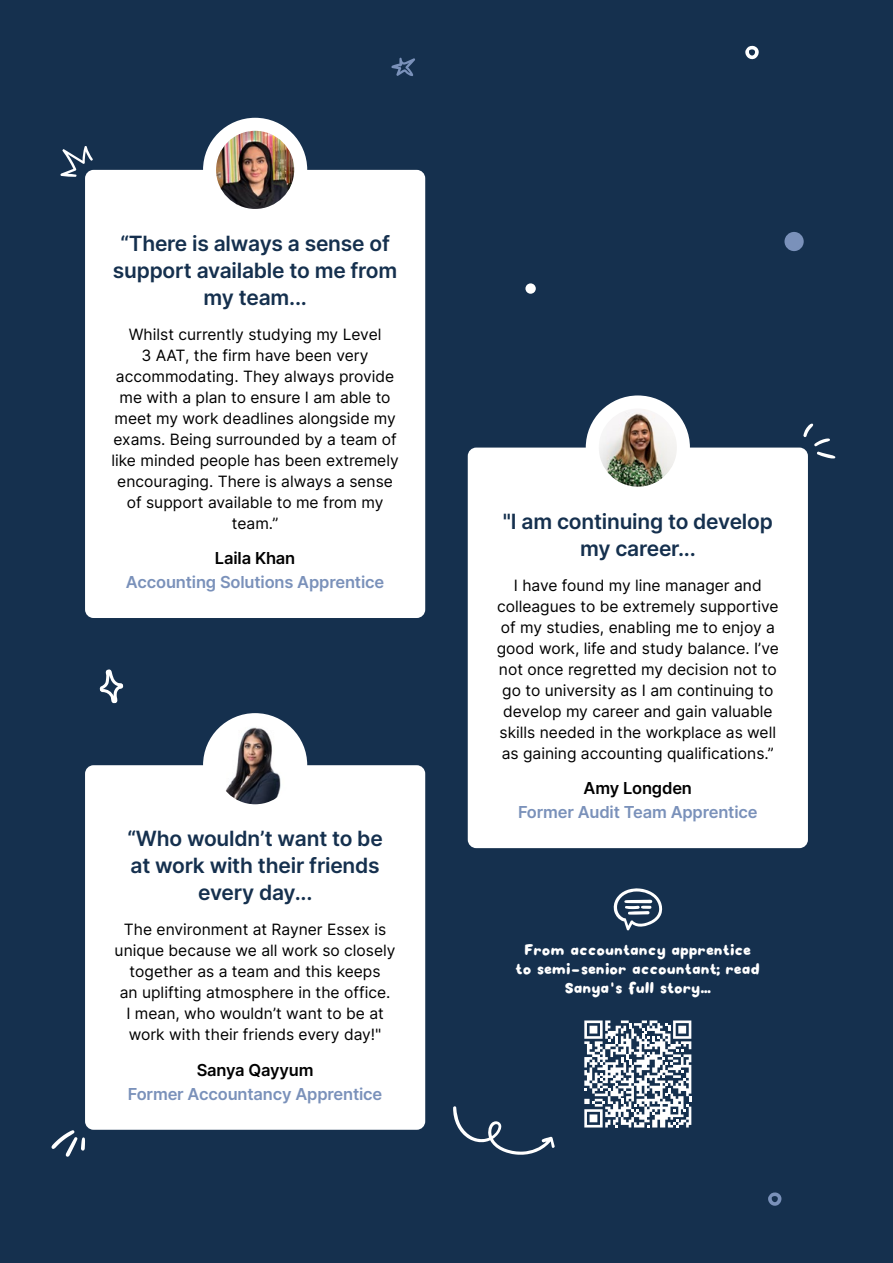
<style>
.page{position:relative;width:893px;height:1263px;background:#15304e}
.page>*{position:absolute;margin:0;border:0;box-sizing:border-box;transform-origin:0 0}
.t1{font:600 21px/27px "Inter";letter-spacing:-.01em;color:#15304e;text-align:center}
.t2{font:600 16.5px "Inter";letter-spacing:-.01em;color:#7a91ba}
.t3{font:600 16.5px "Inter";letter-spacing:-.01em;color:#000}
.t4{font:15.6px/21px "Inter";color:#000;text-align:center}
.t5{font:14.25px/18.8px "Hegel Pro";letter-spacing:-.05em;color:#fff;text-align:center}
</style>
<div class="page">
<div style="left:85px;top:170px;width:340px;height:448px;background:#fff;border-radius:9px"></div>
<div style="left:203px;top:118px;width:104px;height:104px;background:#fff;border-radius:50%"></div>
<img style="left:216px;top:131px;width:78px;height:78px;border-radius:39px">
<div style="left:85px;top:765px;width:340px;height:365px;background:#fff;border-radius:9px"></div>
<div style="left:203px;top:713px;width:104px;height:104px;background:#fff;border-radius:50%"></div>
<img style="left:216px;top:726px;width:78px;height:78px;border-radius:39px">
<div style="left:468px;top:448px;width:340px;height:400px;background:#fff;border-radius:9px"></div>
<div style="left:586px;top:395px;width:104px;height:105px;background:#fff;border-radius:50%"></div>
<img style="left:599px;top:408px;width:78px;height:79px;border-radius:39px">
<div style="left:784px;top:232px;width:20px;height:19px;background:#7a91ba;border-radius:50%"></div>
<svg style="left:60px;top:146px;width:33px;height:31px"></svg>
<svg style="left:453px;top:1106px;width:102px;height:49px"></svg>
<svg style="left:584px;top:1020px;width:107px;height:107px"></svg>
<svg style="left:613px;top:888px;width:50px;height:43px"></svg>
<svg style="left:803px;top:423px;width:33px;height:36px"></svg>
<svg style="left:51px;top:1130px;width:34px;height:27px"></svg>
<div style="left:525px;top:283px;width:11px;height:11px;background:#fff;border-radius:50%"></div>
<svg style="left:745px;top:45px;width:14px;height:15px"></svg>
<svg style="left:768px;top:1192px;width:14px;height:14px"></svg>
<svg style="left:391px;top:57px;width:24px;height:19px"></svg>
<svg style="left:99px;top:669px;width:25px;height:34px"></svg>
<h1 class="t1" style="left:113px;top:229px;width:286px">“There is always a sense of support available to me from my team...</h1>
<p class="t4" style="left:111px;top:323px;width:289px">Whilst currently studying my Level<br>3 AAT, the firm have been very accommodating. They always provide me with a plan to ensure I am able to meet my work deadlines alongside my exams. Being surrounded by a team of like minded people has been extremely encouraging. There is always a sense of support available to me from my team.”</p>
<p class="t3" style="left:215px;top:546px;width:82px">Laila Khan</p>
<p class="t2" style="left:126px;top:570px;width:260px">Accounting Solutions Apprentice</p>
<h1 class="t1" style="left:127px;top:825px;width:257px">“Who wouldn’t want to be at work with their friends every day...</h1>
<p class="t4" style="left:115px;top:919px;width:282px">The environment at Rayner Essex is unique because we all work so closely together as a team and this keeps<br>an uplifting atmosphere in the office.<br>I mean, who wouldn’t want to be at work with their friends every day!"</p>
<p class="t3" style="left:197px;top:1058px;width:118px">Sanya Qayyum</p>
<p class="t2" style="left:128px;top:1082px;width:256px">Former Accountancy Apprentice</p>
<h1 class="t1" style="left:503px;top:507px;width:272px">"I am continuing to develop my career...</h1>
<p class="t4" style="left:497px;top:574px;width:283px">I have found my line manager and colleagues to be extremely supportive of my studies, enabling me to enjoy a good work, life and study balance. I’ve not once regretted my decision not to go to university as I am continuing to develop my career and gain valuable skills needed in the workplace as well as gaining accounting qualifications.”</p>
<p class="t3" style="left:584px;top:776px;width:110px">Amy Longden</p>
<p class="t2" style="left:518px;top:800px;width:241px">Former Audit Team Apprentice</p>
<p class="t5" style="left:515px;top:940px;width:247px">From accountancy apprentice to semi-senior accountant; read<br>Sanya's full story...</p>
</div>
